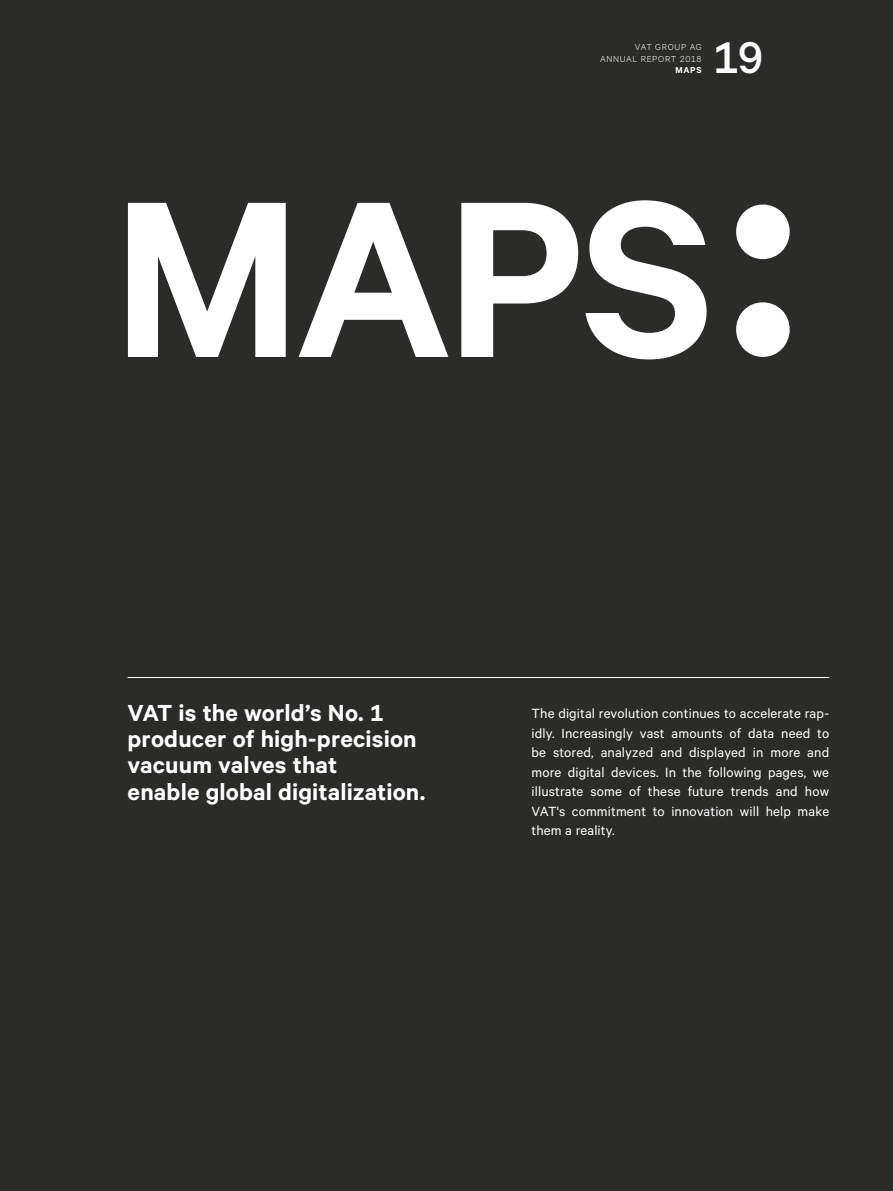
<style>
.page{position:relative;width:893px;height:1191px;background:#2b2b29}
.page>*{position:absolute;margin:0;border:0;box-sizing:border-box;transform-origin:0 0}
.t1{font:600 250.8px "Calibre";color:#fff}
.t2{font:500 49.95px "Calibre";color:#fff}
.t3{font:600 26.1px/26.1px "Calibre";letter-spacing:.005em;color:#fff}
.t4{font:15px/19.5px "Calibre";letter-spacing:.01em;color:#fff;text-align:justify}
.t5{font:300 9.75px/11.7px "Calibre";letter-spacing:.065em;color:#fff;text-align:right}
.t6{font:600 9.75px "Calibre";color:#fff}
</style>
<div class="page">
<hr style="left:128px;top:677px;width:701px;height:1px;background:#fff">
<svg style="left:736px;top:204px;width:54px;height:153px"></svg>
<p class="t5" style="left:600px;top:41px;width:103px">VAT GROUP AG<br>ANNUAL REPORT 2018</p>
<p class="t6" style="left:675px;top:64px;width:28px">MAPS</p>
<h2 class="t2" style="left:712px;top:28px;width:53px">19</h2>
<h1 class="t1" style="left:113px;top:130px;width:602px">MAPS</h1>
<h3 class="t3" style="left:128px;top:699px;width:299px">VAT is the world’s No. 1 producer of high-precision vacuum valves that<br>enable global digitalization.</h3>
<p class="t4" style="left:531px;top:703px;width:299px">The digital revolution continues to accelerate rap&shy;idly. Increasingly vast amounts of data need to be stored, analyzed and displayed in more and more digital devices. In the following pages, we illus trate some of these future trends and how VAT's commitment to innovation will help make them a reality.</p>
</div>
